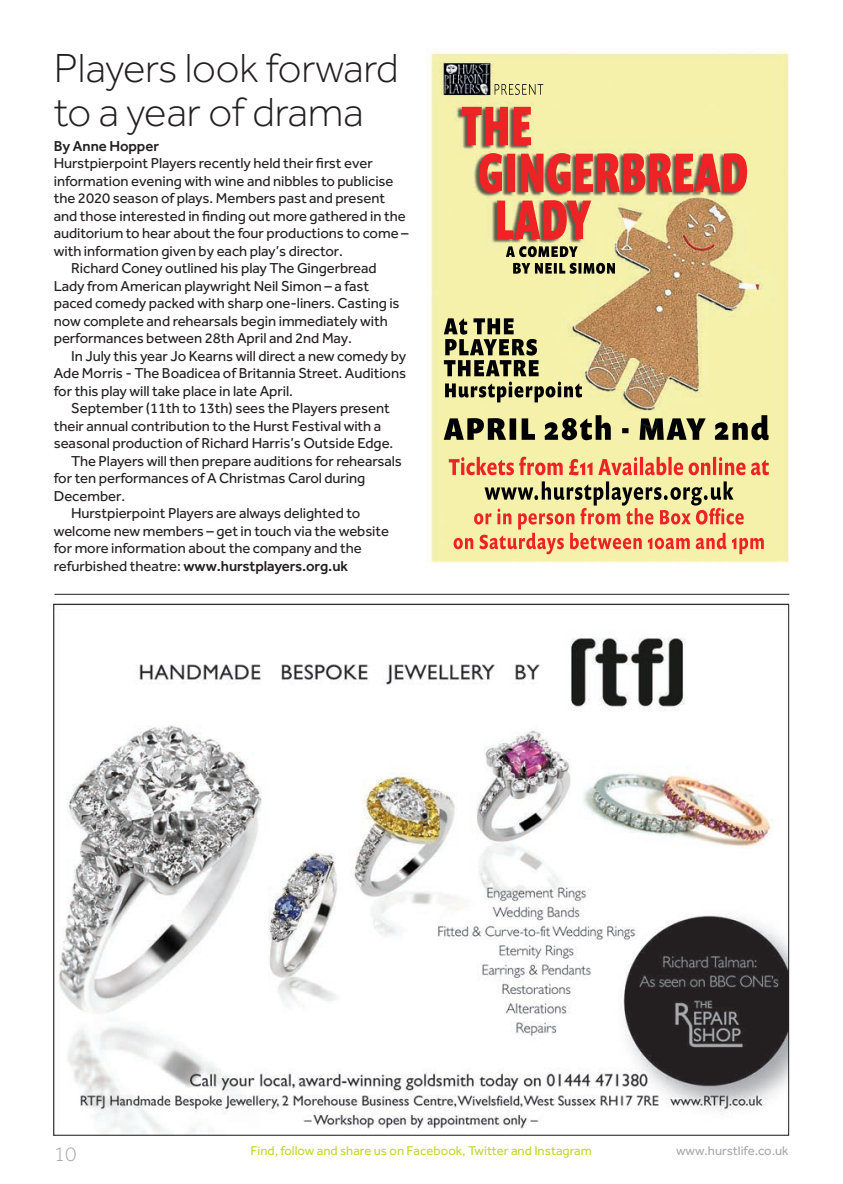
<style>
.page{position:relative;width:843px;height:1184px;background:#fff}
.page>*{position:absolute;margin:0;border:0;box-sizing:border-box;transform-origin:0 0}
.t1{font:300 42px/43.8px "Effra";letter-spacing:-.005em;color:#231f20}
.t2{font:300 21px "Effra";color:#a8a9ad}
.t3{font:14.88px "Effra";letter-spacing:-.005em;color:#231f20}
.t4{font:500 14.88px "Effra";letter-spacing:-.005em;color:#231f20}
.t5{font:13.12px "Effra";color:#c1d72f}
.t6{font:13.12px "Effra";color:#a8a9ad}
.s1{font-weight:400}
</style>
<div class="page">
<img style="left:58px;top:637px;width:728px;height:496px">
<hr style="left:54px;top:594px;width:735px;height:1px;background:#231f20">
<img style="left:430px;top:48px;width:360px;height:517px">
<h1 class="t1" style="left:54px;top:46px;width:346px">Players look forward to a year of drama</h1>
<p class="t4" style="left:54px;top:137px;width:107px">By Anne Hopper</p>
<p class="t3" style="left:54px;top:155px;width:320px">Hurstpierpoint Players recently held their first ever</p>
<p class="t3" style="left:54px;top:172px;width:341px">information evening with wine and nibbles to publicise</p>
<p class="t3" style="left:54px;top:189px;width:332px">the 2020 season of plays. Members past and present</p>
<p class="t3" style="left:54px;top:207px;width:353px">and those interested in finding out more gathered in the</p>
<p class="t3" style="left:54px;top:224px;width:356px">auditorium to hear about the four productions to come –</p>
<p class="t3" style="left:54px;top:242px;width:290px">with information given by each play’s director.</p>
<p class="t3" style="left:71px;top:259px;width:307px">Richard Coney outlined his play The Gingerbread</p>
<p class="t3" style="left:54px;top:277px;width:316px">Lady from American playwright Neil Simon – a fast</p>
<p class="t3" style="left:54px;top:294px;width:347px">paced comedy packed with sharp one-liners. Casting is</p>
<p class="t3" style="left:54px;top:312px;width:335px">now complete and rehearsals begin immediately with</p>
<p class="t3" style="left:54px;top:329px;width:299px">performances between 28th April and 2nd May.</p>
<p class="t3" style="left:71px;top:347px;width:336px">In July this year Jo Kearns will direct a new comedy by</p>
<p class="t3" style="left:54px;top:364px;width:353px">Ade Morris - The Boadicea of Britannia Street. Auditions</p>
<p class="t3" style="left:54px;top:382px;width:240px">for this play will take place in late April.</p>
<p class="t3" style="left:71px;top:399px;width:320px">September (11th to 13th) sees the Players present</p>
<p class="t3" style="left:54px;top:417px;width:329px">their annual contribution to the Hurst Festival with a</p>
<p class="t3" style="left:54px;top:434px;width:341px">seasonal production of Richard Harris’s Outside Edge.</p>
<p class="t3" style="left:71px;top:452px;width:332px">The Players will then prepare auditions for rehearsals</p>
<p class="t3" style="left:54px;top:469px;width:313px">for ten performances of A Christmas Carol during</p>
<p class="t3" style="left:54px;top:487px;width:73px">December.</p>
<p class="t3" style="left:71px;top:504px;width:290px">Hurstpierpoint Players are always delighted to</p>
<p class="t3" style="left:54px;top:522px;width:337px">welcome new members – get in touch via the website</p>
<p class="t3" style="left:54px;top:539px;width:309px">for more information about the company and the</p>
<p class="t4" style="left:54px;top:557px;width:296px"><span class="s1">refurbished theatre:</span> www.hurstplayers.org.uk</p>
<h2 class="t2" style="left:54px;top:1141px;width:24px">10</h2>
<p class="t5" style="left:250px;top:1143px;width:343px">Find, follow and share us on Facebook, Twitter and Instagram</p>
<p class="t6" style="left:676px;top:1143px;width:114px">www.hurstlife.co.uk</p>
</div>
